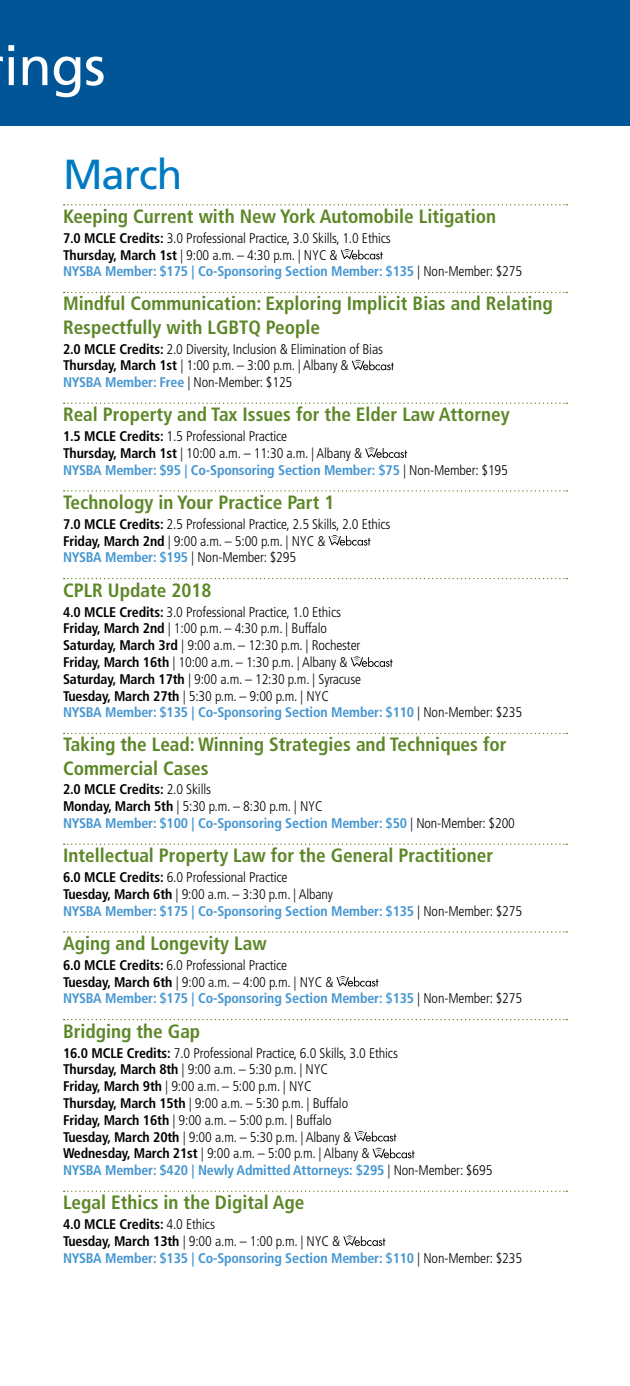
<style>
.page{position:relative;width:630px;height:1386px;background:#fff}
.page>*{position:absolute;margin:0;border:0;box-sizing:border-box;transform-origin:0 0}
.t1{font:54.77px "Frutiger";color:#fff}
.t2{font:42px "Frutiger";letter-spacing:-.025em;color:#007ac2}
.t3{font:700 condensed 19.25px/23.1px "Frutiger";color:#5c8727}
.t4{font:300 condensed 14px/16.8px "Frutiger";letter-spacing:-.01em;color:#000}
.s1{font-weight:700}
.s2{font-weight:700;color:#4495d1}
</style>
<div class="page">
<svg style="left:64px;top:204px;width:503px;height:1px"></svg>
<svg style="left:64px;top:292px;width:503px;height:1px"></svg>
<svg style="left:64px;top:403px;width:503px;height:1px"></svg>
<svg style="left:64px;top:490px;width:503px;height:2px"></svg>
<svg style="left:64px;top:578px;width:503px;height:1px"></svg>
<svg style="left:64px;top:733px;width:503px;height:1px"></svg>
<svg style="left:64px;top:844px;width:503px;height:1px"></svg>
<svg style="left:64px;top:931px;width:503px;height:2px"></svg>
<svg style="left:64px;top:1019px;width:503px;height:1px"></svg>
<svg style="left:64px;top:1191px;width:503px;height:1px"></svg>
<svg style="left:341px;top:249px;width:42px;height:11px"></svg>
<svg style="left:352px;top:360px;width:42px;height:10px"></svg>
<svg style="left:365px;top:447px;width:42px;height:11px"></svg>
<svg style="left:328px;top:535px;width:42px;height:11px"></svg>
<svg style="left:351px;top:656px;width:42px;height:11px"></svg>
<svg style="left:336px;top:976px;width:42px;height:11px"></svg>
<svg style="left:354px;top:1131px;width:42px;height:11px"></svg>
<svg style="left:372px;top:1148px;width:42px;height:10px"></svg>
<svg style="left:343px;top:1236px;width:42px;height:10px"></svg>
<div style="left:0;top:0;width:630px;height:126px;background:#005596"></div>
<h1 class="t1" style="left:4px;top:34px;width:103px">ings</h1>
<h2 class="t2" style="left:63px;top:149px;width:121px">March</h2>
<h3 class="t3" style="left:63px;top:205px;width:435px">Keeping Current with New York Automobile Litigation</h3>
<p class="t4" style="left:63px;top:230px;width:461px"><span class="s1">7.0 MCLE Credits:</span> 3.0 Professional Practice, 3.0 Skills, 1.0 Ethics<br><span class="s1">Thursday, March 1st</span> | 9:00 a.m. – 4:30 p.m. | NYC &amp;<br><span class="s2">NYSBA Member: $175 | Co-Sponsoring Section Member: $135</span> | Non-Member: $275</p>
<h3 class="t3" style="left:63px;top:292px;width:491px">Mindful Communication: Exploring Implicit Bias and Relating<br>Respectfully with LGBTQ People</h3>
<p class="t4" style="left:63px;top:340px;width:322px"><span class="s1">2.0 MCLE Credits:</span> 2.0 Diversity, Inclusion &amp; Elimination of Bias<br><span class="s1">Thursday, March 1st</span> | 1:00 p.m. – 3:00 p.m. | Albany &amp;<br><span class="s2">NYSBA Member: Free</span> | Non-Member: $125</p>
<h3 class="t3" style="left:63px;top:403px;width:448px">Real Property and Tax Issues for the Elder Law Attorney</h3>
<p class="t4" style="left:63px;top:428px;width:446px"><span class="s1">1.5 MCLE Credits:</span> 1.5 Professional Practice<br><span class="s1">Thursday, March 1st</span> | 10:00 a.m. – 11:30 a.m. | Albany &amp;<br><span class="s2">NYSBA Member: $95 | Co-Sponsoring Section Member: $75</span> | Non-Member: $195</p>
<h3 class="t3" style="left:63px;top:491px;width:273px">Technology in Your Practice Part 1</h3>
<p class="t4" style="left:63px;top:516px;width:329px"><span class="s1">7.0 MCLE Credits:</span> 2.5 Professional Practice, 2.5 Skills, 2.0 Ethics<br><span class="s1">Friday, March 2nd</span> | 9:00 a.m. – 5:00 p.m. | NYC &amp;<br><span class="s2">NYSBA Member: $195</span> | Non-Member: $295</p>
<h3 class="t3" style="left:63px;top:578px;width:150px">CPLR Update 2018</h3>
<p class="t4" style="left:63px;top:603px;width:461px"><span class="s1">4.0 MCLE Credits:</span> 3.0 Professional Practice, 1.0 Ethics<br><span class="s1">Friday, March 2nd</span> | 1:00 p.m. – 4:30 p.m. | Buffalo<br><span class="s1">Saturday, March 3rd</span> | 9:00 a.m. – 12:30 p.m. | Rochester<br><span class="s1">Friday, March 16th</span> | 10:00 a.m. – 1:30 p.m. | Albany &amp;<br><span class="s1">Saturday, March 17th</span> | 9:00 a.m. – 12:30 p.m. | Syracuse<br><span class="s1">Tuesday, March 27th</span> | 5:30 p.m. – 9:00 p.m. | NYC<br><span class="s2">NYSBA Member: $135 | Co-Sponsoring Section Member: $110</span> | Non-Member: $235</p>
<h3 class="t3" style="left:63px;top:733px;width:445px">Taking the Lead: Winning Strategies and Techniques for<br>Commercial Cases</h3>
<p class="t4" style="left:63px;top:781px;width:454px"><span class="s1">2.0 MCLE Credits:</span> 2.0 Skills<br><span class="s1">Monday, March 5th</span> | 5:30 p.m. – 8:30 p.m. | NYC<br><span class="s2">NYSBA Member: $100 | Co-Sponsoring Section Member: $50</span> | Non-Member: $200</p>
<h3 class="t3" style="left:63px;top:844px;width:432px">Intellectual Property Law for the General Practitioner</h3>
<p class="t4" style="left:63px;top:869px;width:461px"><span class="s1">6.0 MCLE Credits:</span> 6.0 Professional Practice<br><span class="s1">Tuesday, March 6th</span> | 9:00 a.m. – 3:30 p.m. | Albany<br><span class="s2">NYSBA Member: $175 | Co-Sponsoring Section Member: $135</span> | Non-Member: $275</p>
<h3 class="t3" style="left:63px;top:932px;width:205px">Aging and Longevity Law</h3>
<p class="t4" style="left:63px;top:957px;width:461px"><span class="s1">6.0 MCLE Credits:</span> 6.0 Professional Practice<br><span class="s1">Tuesday, March 6th</span> | 9:00 a.m. – 4:00 p.m. | NYC &amp;<br><span class="s2">NYSBA Member: $175 | Co-Sponsoring Section Member: $135</span> | Non-Member: $275</p>
<h3 class="t3" style="left:63px;top:1019px;width:139px">Bridging the Gap</h3>
<p class="t4" style="left:63px;top:1044px;width:431px"><span class="s1">16.0 MCLE Credits:</span> 7.0 Professional Practice, 6.0 Skills, 3.0 Ethics<br><span class="s1">Thursday, March 8th</span> | 9:00 a.m. – 5:30 p.m. | NYC<br><span class="s1">Friday, March 9th</span> | 9:00 a.m. – 5:00 p.m. | NYC<br><span class="s1">Thursday, March 15th</span> | 9:00 a.m. – 5:30 p.m. | Buffalo<br><span class="s1">Friday, March 16th</span> | 9:00 a.m. – 5:00 p.m. | Buffalo<br><span class="s1">Tuesday, March 20th</span> | 9:00 a.m. – 5:30 p.m. | Albany &amp;<br><span class="s1">Wednesday, March 21st</span> | 9:00 a.m. – 5:00 p.m. | Albany &amp;<br><span class="s2">NYSBA Member: $420 | Newly Admitted Attorneys: $295</span> | Non-Member: $695</p>
<h3 class="t3" style="left:63px;top:1191px;width:243px">Legal Ethics in the Digital Age</h3>
<p class="t4" style="left:63px;top:1216px;width:461px"><span class="s1">4.0 MCLE Credits:</span> 4.0 Ethics<br><span class="s1">Tuesday, March 13th</span> | 9:00 a.m. – 1:00 p.m. | NYC &amp;<br><span class="s2">NYSBA Member: $135 | Co-Sponsoring Section Member: $110</span> | Non-Member: $235</p>
</div>
